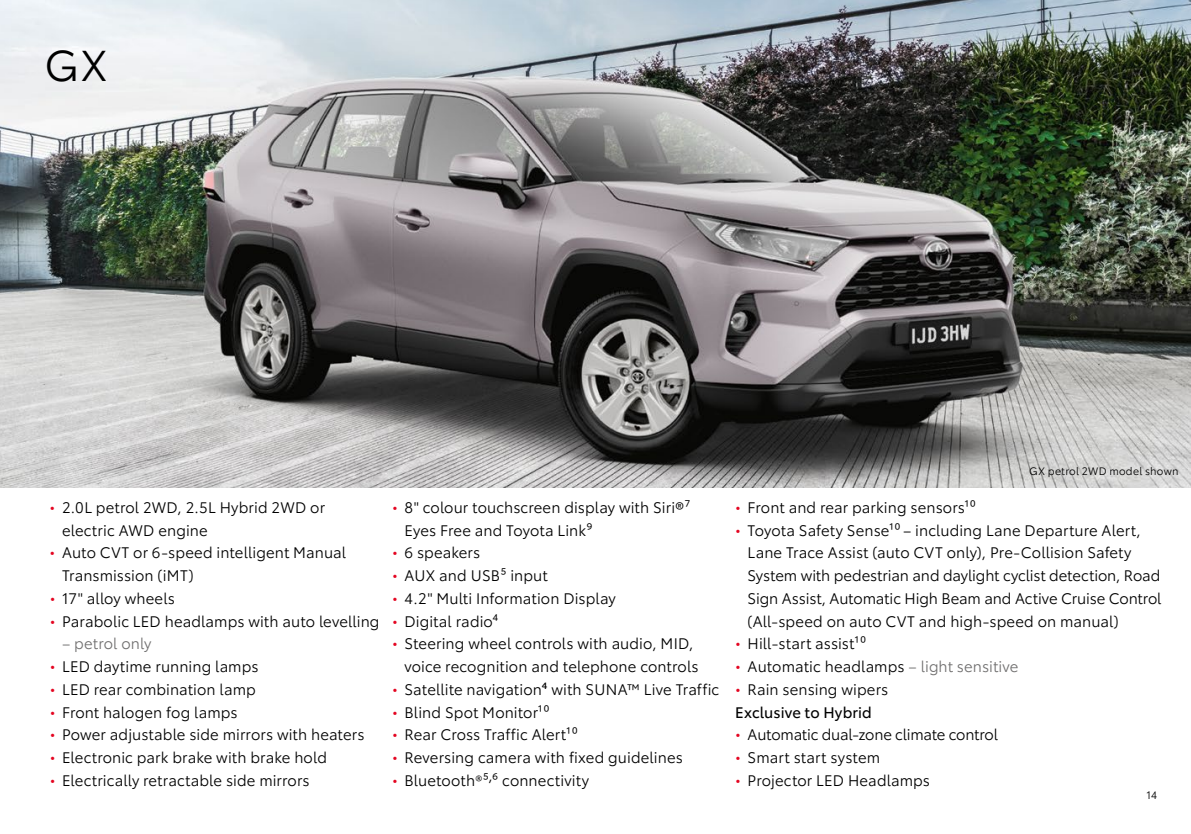
<style>
.page{position:relative;width:1191px;height:834px;background:#fff}
.page>*{position:absolute;margin:0;border:0;box-sizing:border-box;transform-origin:0 0}
.t1{font:42px "Toyota Type";color:#000}
.t2{font:14.88px/22.8px "Toyota Type";letter-spacing:.005em;color:#000}
.t3{font:14.88px "Toyota Type";letter-spacing:-.015em;color:#000}
.t4{font:14.88px "Toyota Type";letter-spacing:.005em;color:#706f6f}
.t5{font:10.5px "Toyota Type";letter-spacing:.025em;color:#000}
.s1{color:#e40521}
.s2{font-family:"Toyota Text"}
.s3{color:#706f6f}
.s4{font-style:inherit}
</style>
<div class="page">
<img style="left:0;top:0;width:1191px;height:487px">
<h1 class="t1" style="left:45px;top:35px;width:65px">GX</h1>
<p class="t2" style="left:62px;top:495px;width:264px;text-indent:-12px"><span class="s1">•</span> 2.0L petrol 2WD, 2.5L Hybrid 2WD or electric AWD engine</p>
<p class="t2" style="left:62px;top:540px;width:285px;text-indent:-12px"><span class="s1">•</span> Auto CVT or 6-speed intelligent Manual<br>Transmission (iMT)</p>
<p class="t2" style="left:50px;top:586px;width:127px"><span class="s1">•</span> 17" alloy wheels</p>
<p class="t2" style="left:50px;top:608px;width:331px"><span class="s1">•</span> Parabolic LED headlamps with auto levelling</p>
<p class="t4" style="left:62px;top:633px;width:91px">– petrol only</p>
<p class="t2" style="left:50px;top:654px;width:210px"><span class="s1">•</span> LED daytime running lamps</p>
<p class="t2" style="left:50px;top:677px;width:208px"><span class="s1">•</span> LED rear combination lamp</p>
<p class="t2" style="left:50px;top:699px;width:189px"><span class="s1">•</span> Front halogen fog lamps</p>
<p class="t2" style="left:50px;top:722px;width:316px"><span class="s1">•</span> Power adjustable side mirrors with heaters</p>
<p class="t2" style="left:50px;top:745px;width:279px"><span class="s1">•</span> Electronic park brake with brake hold</p>
<p class="t2" style="left:50px;top:768px;width:261px"><span class="s1">•</span> Electrically retractable side mirrors</p>
<p class="t2" style="left:404px;top:495px;width:286px;text-indent:-12px"><span class="s1">•</span> 8" colour touchscreen display with Siri<span class="s2">®</span>7<br>Eyes Free and Toyota Link9</p>
<p class="t2" style="left:392px;top:540px;width:90px"><span class="s1">•</span> 6 speakers</p>
<p class="t2" style="left:392px;top:563px;width:157px"><span class="s1">•</span> AUX and USB⁵ input</p>
<p class="t2" style="left:392px;top:586px;width:225px"><span class="s1">•</span> 4.2" Multi Information Display</p>
<p class="t2" style="left:392px;top:608px;width:107px"><span class="s1">•</span> Digital radio4</p>
<p class="t2" style="left:404px;top:631px;width:296px;text-indent:-12px"><span class="s1">•</span> Steering wheel controls with audio, MID, voice recognition and telephone controls</p>
<p class="t2" style="left:392px;top:677px;width:329px"><span class="s1">•</span> Satellite navigation<span class="s2">4</span> with SUNA™ Live Traffic</p>
<p class="t2" style="left:392px;top:699px;width:152px"><span class="s1">•</span> Blind Spot Monitor10</p>
<p class="t2" style="left:392px;top:722px;width:181px"><span class="s1">•</span> Rear Cross Traffic Alert10</p>
<p class="t2" style="left:392px;top:745px;width:292px"><span class="s1">•</span> Reversing camera with fixed guidelines</p>
<p class="t2" style="left:392px;top:768px;width:198px"><span class="s1">•</span> Bluetooth®⁵,6 connectivity</p>
<p class="t5" style="left:1029px;top:463px;width:151px">GX petrol 2WD model shown</p>
<p class="t2" style="left:735px;top:495px;width:236px"><span class="s1">•</span> Front and rear parking sensors10</p>
<p class="t2" style="left:747px;top:517px;width:415px;text-indent:-12px"><span class="s1">•</span> Toyota Safety Sense10 – including Lane Departure Alert, Lane Trace Assist (auto CVT only), Pre-Collision Safety System with pedestrian and daylight cyclist detection, Road Sign Assist, Automatic High Beam and Active Cruise Control (All-speed on auto CVT and high-speed on manual)</p>
<p class="t2" style="left:735px;top:631px;width:126px"><span class="s1">•</span> Hill-start assist10</p>
<p class="t2" style="left:735px;top:654px;width:285px"><span class="s1">•</span> Automatic headlamps <span class="s3">– light sensitive</span></p>
<p class="t2" style="left:735px;top:677px;width:155px"><span class="s1">•</span> Rain sensing wipers<br><span class="s4">Exclusive to Hybrid</span></p>
<p class="t3" style="left:735px;top:724px;width:264px"><span class="s1">•</span> Automatic dual-zone climate control</p>
<p class="t2" style="left:735px;top:745px;width:146px"><span class="s1">•</span> Smart start system</p>
<p class="t2" style="left:735px;top:768px;width:196px"><span class="s1">•</span> Projector LED Headlamps</p>
<p class="t5" style="left:1146px;top:787px;width:12px">14</p>
</div>
